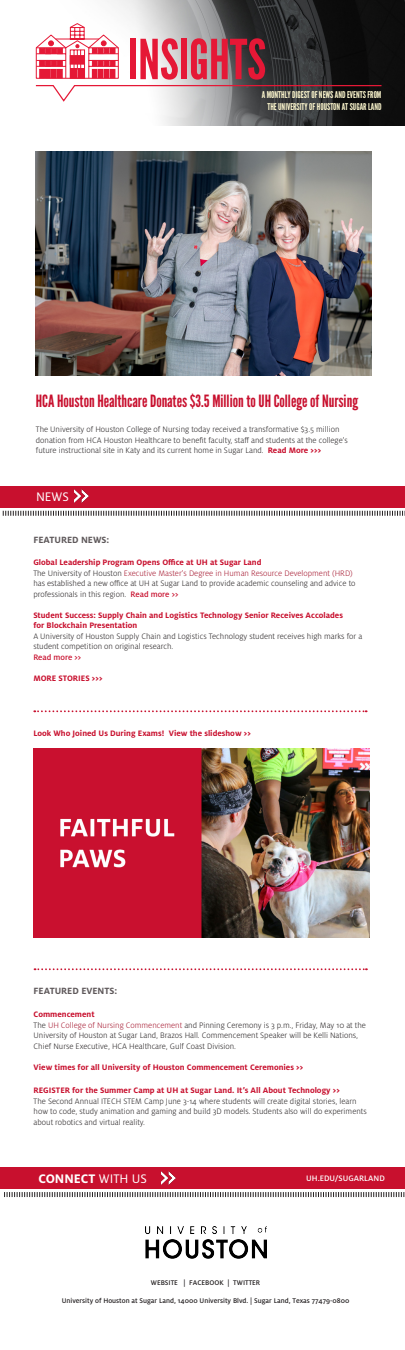
<style>
.page{position:relative;width:405px;height:1350px;background:#fff}
.page>*{position:absolute;margin:0;border:0;box-sizing:border-box;transform-origin:0 0}
.t1{font:55px "League Gothic";color:#e51836}
.t2{font:16.88px "League Gothic";color:#c8102e}
.t3{font:700 13.75px "Milo OT";color:#fff}
.t4{font:13.75px "Milo OT";color:#fff}
.t5{font:700 10px "Milo OT";color:#5e585a}
.t6{font:9.38px/11.8px "League Gothic";color:#fbf5cc;text-align:center}
.t7{font:300 8.75px/10.5px "Milo OT";color:#231f20}
.t8{font:700 8.75px "Milo OT";color:#c8102e}
.t9{font:500 8.75px "Milo OT";color:#fff}
.t10{font:500 8.75px "Milo OT";color:#c8102e}
.t11{font:500 7.5px "Milo OT";color:#231f20}
.s1{font-weight:700;color:#c8102e}
.s2{color:#a4142c}
.s3{font-weight:500;color:#c8102e}
.s4{font-weight:400}
</style>
<div class="page">
<div style="left:0;top:486px;width:405px;height:22px;background:#c8102e"></div>
<svg style="left:3px;top:511px;width:402px;height:5px"></svg>
<div style="left:0;top:1167px;width:405px;height:22px;background:#c8102e"></div>
<svg style="left:4px;top:1192px;width:401px;height:5px"></svg>
<img style="left:162px;top:1171px;width:13px;height:14px">
<img style="left:75px;top:489px;width:13px;height:14px">
<img style="left:107px;top:0;width:298px;height:126px">
<svg style="left:35px;top:23px;width:348px;height:80px"></svg>
<svg style="left:35px;top:968px;width:332px;height:2px"></svg>
<img style="left:145px;top:1226px;width:121px;height:32px">
<img style="left:34px;top:749px;width:336px;height:188px">
<svg style="left:34px;top:710px;width:333px;height:2px"></svg>
<img style="left:36px;top:152px;width:335px;height:223px">
<p class="t1" style="left:128px;top:27px;width:140px">INSIGHTS</p>
<p class="t6" style="left:262px;top:89px;width:121px">A MONTHLY DIGEST OF NEWS AND EVENTS FROM<br>THE UNIVERSITY OF HOUSTON AT SUGAR LAND</p>
<p class="t2" style="left:36px;top:391px;width:324px">HCA Houston Healthcare Donates $3.5 Million to UH College of Nursing</p>
<p class="t7" style="left:36px;top:424px;width:313px">The University of Houston College of Nursing today received a transformative $3.5 million donation from HCA Houston Healthcare to benefit faculty, staff and students at the college’s future instructional site in Katy and its current home in Sugar Land. <span class="s1">Read More &gt;&gt;&gt;</span></p>
<p class="t4" style="left:36px;top:489px;width:34px">NEWS</p>
<p class="t5" style="left:33px;top:534px;width:78px">FEATURED NEWS:</p>
<p class="t8" style="left:33px;top:558px;width:230px">Global Leadership Program Opens Office at UH at Sugar Land</p>
<p class="t7" style="left:33px;top:568px;width:324px">The University of Houston <span class="s2">Executive Master’s Degree in Human Resource Development (HRD) </span>has established a new office at UH at Sugar Land to provide academic counseling and advice to professionals in this region. <span class="s3">Read more &gt;&gt;</span></p>
<p class="t8" style="left:33px;top:610px;width:311px">Student Success: Supply Chain and Logistics Technology Senior Receives Accolades</p>
<p class="t8" style="left:33px;top:621px;width:106px">for Blockchain Presentation</p>
<p class="t7" style="left:33px;top:631px;width:330px">A University of Houston Supply Chain and Logistics Technology student receives high marks for a student competition on original research.</p>
<p class="t10" style="left:33px;top:652px;width:49px">Read more &gt;&gt;</p>
<p class="t8" style="left:33px;top:674px;width:71px">MORE STORIES &gt;&gt;&gt;</p>
<p class="t8" style="left:33px;top:728px;width:219px">Look Who Joined Us During Exams! View the slideshow &gt;&gt;</p>
<p class="t5" style="left:34px;top:985px;width:85px">FEATURED EVENTS:</p>
<p class="t8" style="left:34px;top:1010px;width:62px">Commencement</p>
<p class="t7" style="left:34px;top:1020px;width:334px">The <span class="s2">UH College of Nursing Commencement</span> and Pinning Ceremony is 3 p.m., Friday, May 10 at the<br>University of Houston at Sugar Land, Brazos Hall. Commencement Speaker will be Kelli Nations,<br>Chief Nurse Executive, HCA Healthcare, Gulf Coast Division.</p>
<p class="t8" style="left:34px;top:1062px;width:271px">View times for all University of Houston Commencement Ceremonies &gt;&gt;</p>
<p class="t8" style="left:34px;top:1086px;width:308px">REGISTER for the Summer Camp at UH at Sugar Land. It’s All About Technology &gt;&gt;</p>
<p class="t7" style="left:34px;top:1096px;width:335px">The Second Annual ITECH STEM Camp June 3-14 where students will create digital stories, learn how to code, study animation and gaming and build 3D models. Students also will do experiments about robotics and virtual reality.</p>
<p class="t3" style="left:38px;top:1171px;width:110px">CONNECT <span class="s4">WITH US</span></p>
<p class="t9" style="left:306px;top:1174px;width:80px">UH.EDU/SUGARLAND</p>
<p class="t11" style="left:151px;top:1278px;width:111px">WEBSITE | FACEBOOK | TWITTER</p>
<p class="t11" style="left:62px;top:1296px;width:289px">University of Houston at Sugar Land, 14000 University Blvd. | Sugar Land, Texas 77479-0800</p>
</div>
